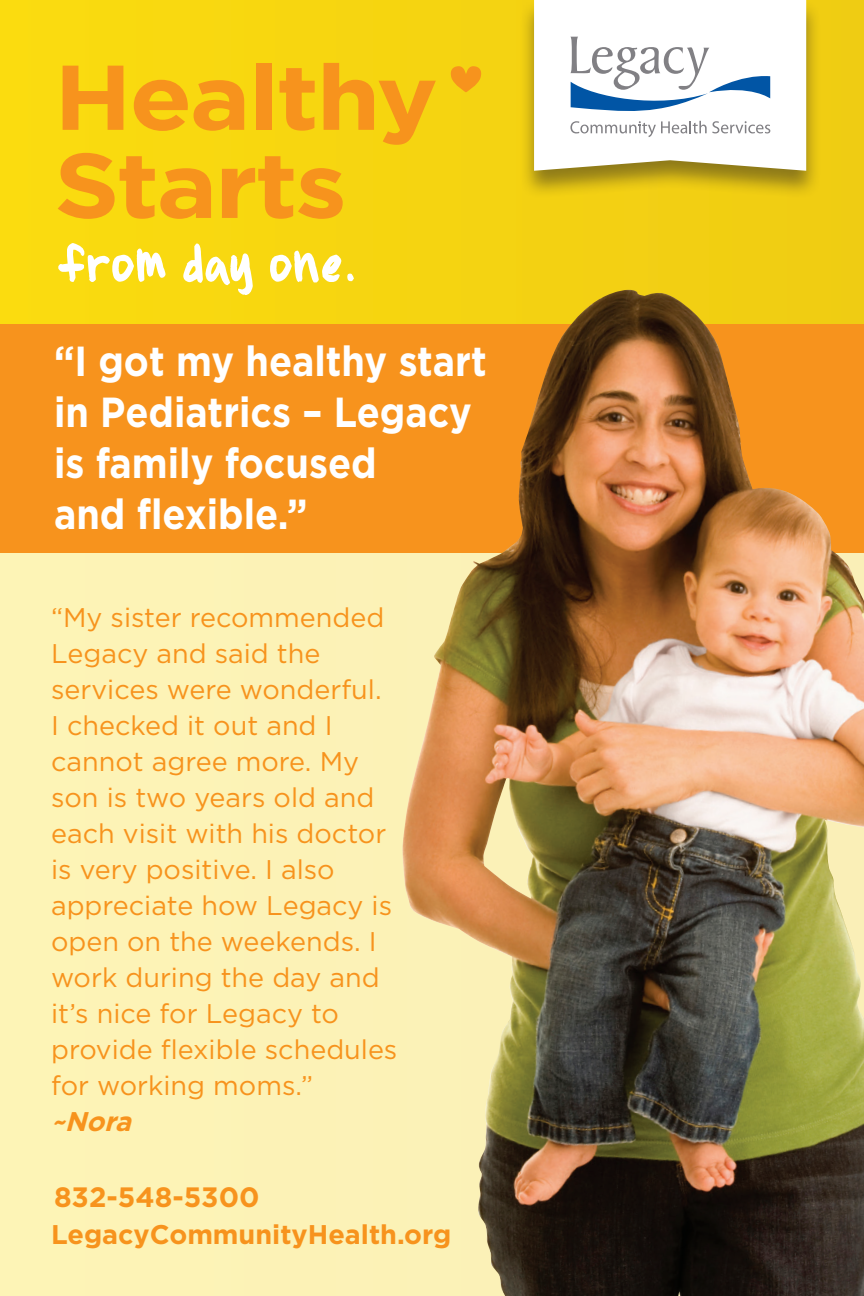
<style>
.page{position:relative;width:864px;height:1296px;background:#f7d610}
.page>*{position:absolute;margin:0;border:0;box-sizing:border-box;transform-origin:0 0}
.t1{font:700 91.8px/88.2px "Gotham";letter-spacing:-.025em;color:#f7931d;scale:1.12 1}
.t2{font:63.9px "Brianne'shand";letter-spacing:.015em;color:#fff;scale:.84 1}
.t3{font:700 42px/51px "Gotham";color:#fff;scale:.9 1}
.t4{font:700 27.9px "Gotham";color:#f7931d}
.t5{font:27px/36px "Gotham";color:#f7931d}
.t6{font:700 27px "Gotham";color:#f7931d}
.t7{font:italic 700 27px "Gotham";color:#f7931d}
</style>
<div class="page">
<div style="left:0;top:324px;width:864px;height:229px;background:#f7931d"></div>
<div style="left:518px;top:0;width:304px;height:199px;background:#231f20;opacity:.48"></div>
<div style="left:534px;top:0;width:272px;height:171px;background:#fff"></div>
<svg style="left:570px;top:37px;width:200px;height:100px;background:#d5dee7"></svg>
<div style="left:0;top:553px;width:864px;height:743px;background:#fdf3b6"></div>
<svg style="left:450px;top:66px;width:32px;height:26px"></svg>
<img style="left:402px;top:290px;width:462px;height:1006px">
<h1 class="t1" style="left:54px;top:51px;width:344px">Healthy<br>Starts</h1>
<h2 class="t2" style="left:58px;top:227px;width:359px">from day one.</h2>
<h3 class="t3" style="left:54px;top:335px;width:482px">“I got my healthy start in Pediatrics – Legacy is family focused<br>and flexible.”</h3>
<p class="t5" style="left:51px;top:599px;width:348px">“My sister recommended<br>Legacy and said the services were wonderful.<br>I checked it out and I cannot agree more. My son is two years old and each visit with his doctor is very positive. I also appreciate how Legacy is open on the weekends. I work during the day and it’s nice for Legacy to provide flexible schedules for working moms.”</p>
<p class="t7" style="left:51px;top:1106px;width:89px">~Nora</p>
<p class="t4" style="left:54px;top:1181px;width:207px">832-548-5300</p>
<p class="t6" style="left:51px;top:1218px;width:402px">LegacyCommunityHealth.org</p>
</div>
